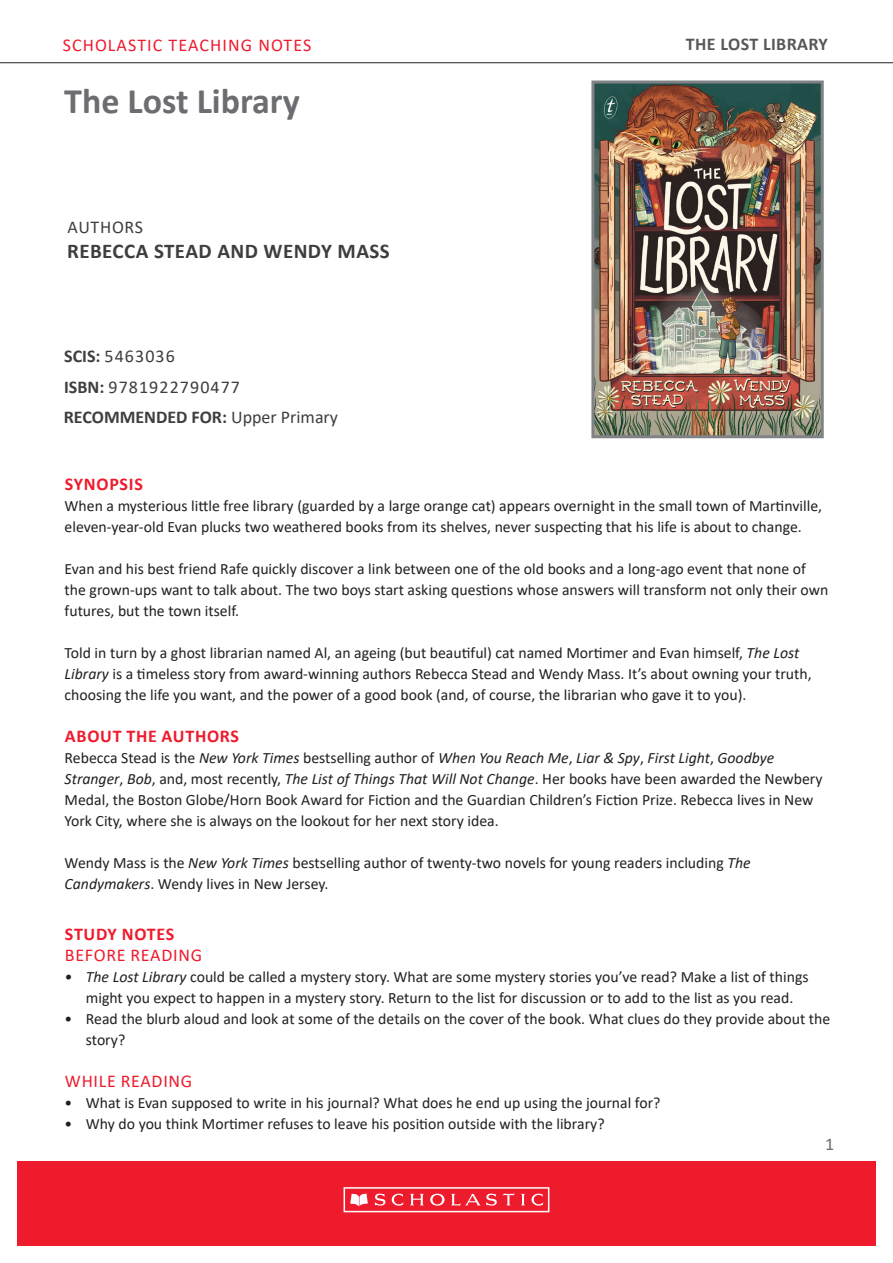
<style>
.page{position:relative;width:893px;height:1263px;background:#fff}
.page>*{position:absolute;margin:0;border:0;box-sizing:border-box;transform-origin:0 0}
.t1{font:700 36px "Calibri";color:#6c6d70}
.t2{font:700 21px "Calibri";letter-spacing:.02em;color:#3e3e3f}
.t3{font:18px "Calibri";letter-spacing:.06em;color:#3e3e3f}
.t4{font:700 18px "Calibri";color:#3e3e3f}
.SUB_HEAD_2{font:18px "Calibri";letter-spacing:.04em;color:#ee1b2d}
.SUB_HEAD_2-2{font:18px "Calibri";letter-spacing:.06em;color:#ee1b2d}
.SUB_HEAD_1{font:700 18px "Calibri";letter-spacing:.04em;color:#ee1b2d}
.Body_Copy__no_space{font:700 18px "Calibri";letter-spacing:.04em;color:#ee1b2d}
.t5{font:700 18px "Calibri";letter-spacing:.02em;color:#57585a}
.t6{font:18px "Calibri";letter-spacing:.04em;color:#3e3e3f}
.t7{font:18px "Calibri";color:#6c6d70}
.Body_Copy__no_space-2{font:15.75px/21px "Calibri";color:#231f20}
.s1{font-weight:700}
.s2{font-weight:400}
.s3{font-style:italic}
</style>
<div class="page">
<hr style="left:0;top:62px;width:893px;height:1px;background:#231f20">
<div style="left:17px;top:1161px;width:859px;height:85px;background:#ee1b2d"></div>
<div style="left:344px;top:1187px;width:205px;height:25px;border:2px solid #fff"></div>
<svg style="left:350px;top:1193px;width:18px;height:13px"></svg>
<svg style="left:375px;top:1193px;width:28px;height:13px"></svg>
<svg style="left:410px;top:1194px;width:14px;height:11px"></svg>
<svg style="left:521px;top:1194px;width:4px;height:11px"></svg>
<svg style="left:531px;top:1193px;width:12px;height:13px"></svg>
<svg style="left:430px;top:1194px;width:15px;height:11px"></svg>
<svg style="left:451px;top:1193px;width:64px;height:13px"></svg>
<img style="left:595px;top:85px;width:225px;height:349px">
<div style="left:591px;top:81px;width:233px;height:357px;border:3px solid #808285"></div>
<p class="SUB_HEAD_2-2" style="left:63px;top:32px;width:250px">SCHOLASTIC TEACHING NOTES</p>
<p class="t5" style="left:686px;top:31px;width:144px">THE LOST LIBRARY</p>
<p class="t1" style="left:64px;top:76px;width:237px">The Lost Library</p>
<p class="t6" style="left:68px;top:214px;width:77px">AUTHORS</p>
<p class="t2" style="left:67px;top:236px;width:324px">REBECCA STEAD AND WENDY MASS</p>
<p class="t3" style="left:64px;top:344px;width:112px"><span class="s1">SCIS:</span> 5463036</p>
<p class="t3" style="left:64px;top:374px;width:177px"><span class="s1">ISBN:</span> 9781922790477</p>
<p class="t4" style="left:64px;top:404px;width:276px">RECOMMENDED FOR: <span class="s2">Upper Primary</span></p>
<p class="SUB_HEAD_1" style="left:65px;top:471px;width:79px">SYNOPSIS</p>
<p class="Body_Copy__no_space-2" style="left:65px;top:495px;width:759px">When a mysterious little free library (guarded by a large orange cat) appears overnight in the small town of Martinville, eleven-year-old Evan plucks two weathered books from its shelves, never suspecting that his life is about to change.</p>
<p class="Body_Copy__no_space-2" style="left:65px;top:558px;width:765px">Evan and his best friend Rafe quickly discover a link between one of the old books and a long-ago event that none of the grown-ups want to talk about. The two boys start asking questions whose answers will transform not only their own futures, but the town itself.</p>
<p class="Body_Copy__no_space-2" style="left:65px;top:642px;width:748px">Told in turn by a ghost librarian named Al, an ageing (but beautiful) cat named Mortimer and Evan himself, <span class="s3">The Lost<br>Library</span> is a timeless story from award-winning authors Rebecca Stead and Wendy Mass. It’s about owning your truth, choosing the life you want, and the power of a good book (and, of course, the librarian who gave it to you).</p>
<p class="Body_Copy__no_space" style="left:65px;top:723px;width:176px">ABOUT THE AUTHORS</p>
<p class="Body_Copy__no_space-2" style="left:65px;top:747px;width:759px">Rebecca Stead is the <span class="s3">New York Times</span> bestselling author of <span class="s3">When You Reach Me</span>, <span class="s3">Liar &amp; Spy</span>, <span class="s3">First Light</span>, <span class="s3">Goodbye Stranger</span>, <span class="s3">Bob</span>, and, most recently, <span class="s3">The List of Things That Will Not Change</span>. Her books have been awarded the Newbery Medal, the Boston Globe/Horn Book Award for Fiction and the Guardian Children’s Fiction Prize. Rebecca lives in New York City, where she is always on the lookout for her next story idea.</p>
<p class="Body_Copy__no_space-2" style="left:65px;top:852px;width:688px">Wendy Mass is the <span class="s3">New York Times</span> bestselling author of twenty-two novels for young readers including <span class="s3">The<br>Candymakers</span>. Wendy lives in New Jersey.</p>
<p class="SUB_HEAD_1" style="left:65px;top:921px;width:111px">STUDY NOTES</p>
<p class="SUB_HEAD_2" style="left:65px;top:942px;width:139px">BEFORE READING</p>
<p class="Body_Copy__no_space-2" style="left:65px;top:965px;width:745px;text-align:center"><span class="s3">• The Lost Library</span> could be called a mystery story. What are some mystery stories you’ve read? Make a list of things might you expect to happen in a mystery story. Return to the list for discussion or to add to the list as you read.</p>
<p class="Body_Copy__no_space-2" style="left:86px;top:1007px;width:746px;text-indent:-21px">• Read the blurb aloud and look at some of the details on the cover of the book. What clues do they provide about the story?</p>
<p class="SUB_HEAD_2" style="left:65px;top:1068px;width:129px">WHILE READING</p>
<p class="Body_Copy__no_space-2" style="left:65px;top:1091px;width:597px">• What is Evan supposed to write in his journal? What does he end up using the journal for?</p>
<p class="Body_Copy__no_space-2" style="left:65px;top:1112px;width:542px">• Why do you think Mortimer refuses to leave his position outside with the library?</p>
<p class="t7" style="left:825px;top:1131px;width:11px">1</p>
</div>
